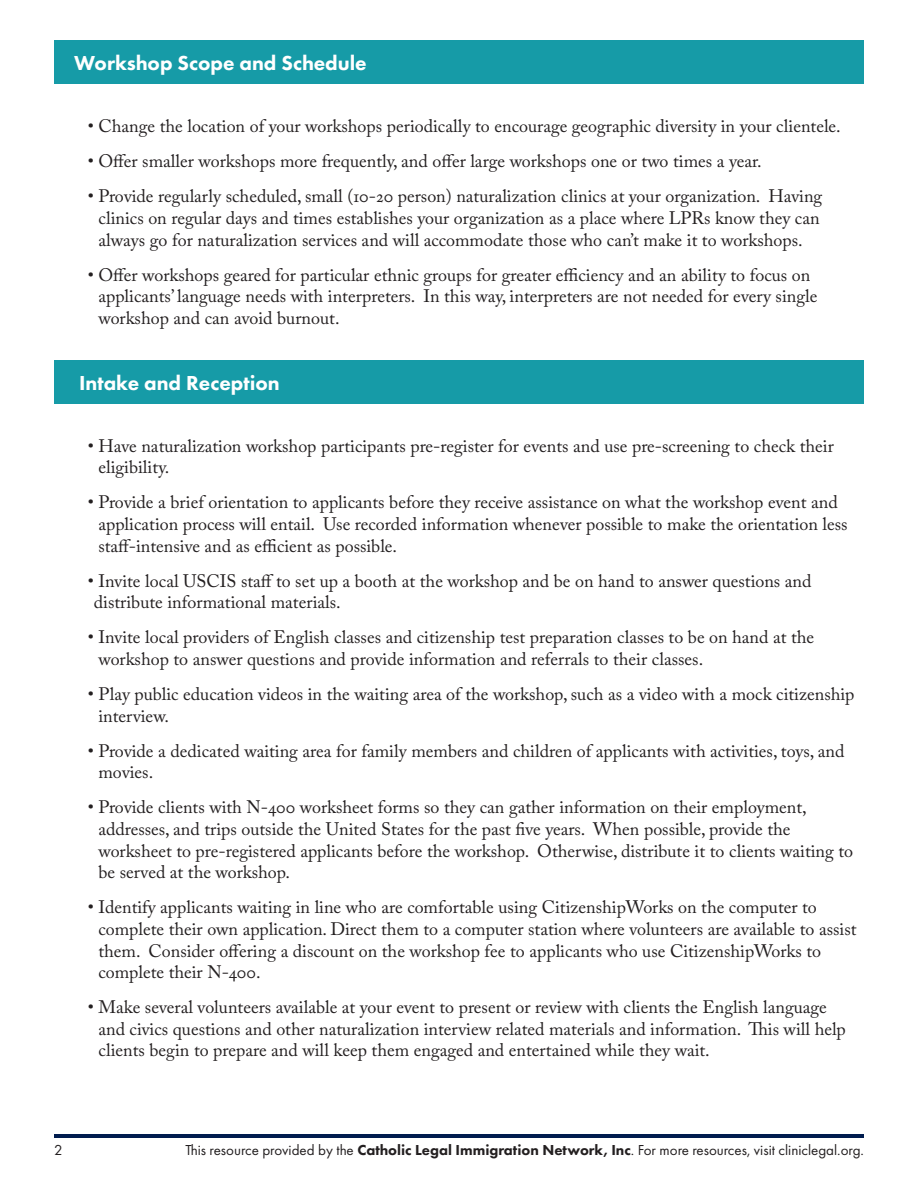
<style>
.page{position:relative;width:918px;height:1188px;background:#fff}
.page>*{position:absolute;margin:0;border:0;box-sizing:border-box;transform-origin:0 0}
.Body_Header_2{font:800 21px "Futura PT";color:#fff}
.Body{font:18px/21.6px "Adobe Caslon Pro";color:#231f20}
.t1{font:15px "Futura PT";color:#231f20}
.s1{font-weight:800}
</style>
<div class="page">
<hr style="left:54px;top:1134px;width:810px;height:3px;background:#001c4e">
<div style="left:54px;top:40px;width:810px;height:44px;background:#169ba7"></div>
<div style="left:54px;top:360px;width:810px;height:43px;background:#169ba7"></div>
<p class="Body_Header_2" style="left:74px;top:50px;width:294px">Workshop Scope and Schedule</p>
<p class="Body" style="left:88px;top:115px;width:754px">• Change the location of your workshops periodically to encourage geographic diversity in your clientele.</p>
<p class="Body" style="left:88px;top:150px;width:675px">• Offer smaller workshops more frequently, and offer large workshops one or two times a year.</p>
<p class="Body" style="left:88px;top:185px;width:736px;text-align:center">• Provide regularly scheduled, small (10-20 person) naturalization clinics at your organization. Having clinics on regular days and times establishes your organization as a place where LPRs know they can always go for naturalization services and will accommodate those who can’t make it to workshops.</p>
<p class="Body" style="left:98px;top:264px;width:720px;text-indent:-11px">• Offer workshops geared for particular ethnic groups for greater efficiency and an ability to focus on applicants’ language needs with interpreters. In this way, interpreters are not needed for every single workshop and can avoid burnout.</p>
<p class="Body_Header_2" style="left:79px;top:369px;width:202px">Intake and Reception</p>
<p class="Body" style="left:98px;top:435px;width:737px;text-indent:-11px">• Have naturalization workshop participants pre-register for events and use pre-screening to check their eligibility.</p>
<p class="Body" style="left:98px;top:491px;width:751px;text-indent:-11px">• Provide a brief orientation to applicants before they receive assistance on what the workshop event and application process will entail. Use recorded information whenever possible to make the orientation less staff-intensive and as efficient as possible.</p>
<p class="Body" style="left:94px;top:570px;width:719px;text-indent:-6px">• Invite local USCIS staff to set up a booth at the workshop and be on hand to answer questions and distribute informational materials.</p>
<p class="Body" style="left:98px;top:626px;width:717px;text-indent:-11px">• Invite local providers of English classes and citizenship test preparation classes to be on hand at the workshop to answer questions and provide information and referrals to their classes.</p>
<p class="Body" style="left:98px;top:683px;width:758px;text-indent:-11px">• Play public education videos in the waiting area of the workshop, such as a video with a mock citizenship interview.</p>
<p class="Body" style="left:98px;top:740px;width:747px;text-indent:-11px">• Provide a dedicated waiting area for family members and children of applicants with activities, toys, and movies.</p>
<p class="Body" style="left:98px;top:796px;width:756px;text-indent:-11px">• Provide clients with N-400 worksheet forms so they can gather information on their employment, addresses, and trips outside the United States for the past five years. When possible, provide the worksheet to pre-registered applicants before the workshop. Otherwise, distribute it to clients waiting to be served at the workshop.</p>
<p class="Body" style="left:98px;top:896px;width:760px;text-indent:-11px">• Identify applicants waiting in line who are comfortable using CitizenshipWorks on the computer to complete their own application. Direct them to a computer station where volunteers are available to assist them. Consider offering a discount on the workshop fee to applicants who use CitizenshipWorks to complete their N-400.</p>
<p class="Body" style="left:98px;top:996px;width:749px;text-indent:-11px">• Make several volunteers available at your event to present or review with clients the English language and civics questions and other naturalization interview related materials and information. This will help clients begin to prepare and will keep them engaged and entertained while they wait.</p>
<p class="t1" style="left:54px;top:1141px;width:10px">2</p>
<p class="t1" style="left:185px;top:1141px;width:680px">This resource provided by the <span class="s1">Catholic Legal Immigration Network, Inc</span>. For more resources, visit cliniclegal.org.</p>
</div>
